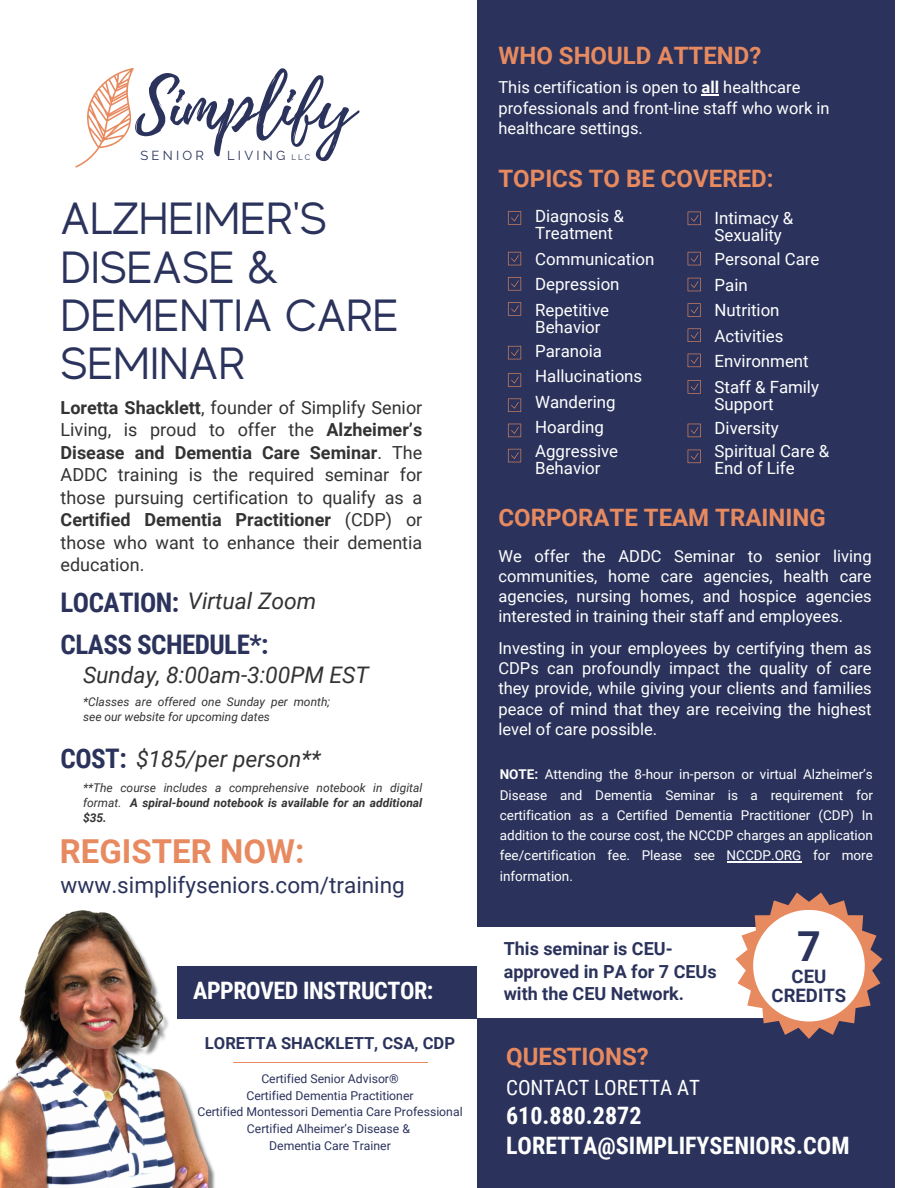
<style>
.page{position:relative;width:918px;height:1188px;background:#fff}
.page>*{position:absolute;margin:0;border:0;box-sizing:border-box;transform-origin:0 0}
.t1{font:70.2px "Playlist Script";color:#2b335c}
.t2{font:45px/48.3px "MADE Evolve Sans";color:#2b335c}
.t3{font:700 41.25px "Roboto";color:#2b335c}
.t4{font:700 33px "Roboto";color:#e88a60}
.t5{font:700 27px "Roboto Condensed";letter-spacing:-.02em;color:#2b335c}
.t6{font:700 24px "Roboto";color:#e88a60}
.t7{font:700 24px/30.3px "Roboto Condensed";color:#fff}
.t8{font:700 24px "Roboto Condensed";letter-spacing:-.02em;color:#fff}
.t9{font:italic 22.8px "Roboto";color:#333}
.t10{font:22.5px "Roboto";color:#2b335c}
.t11{font:21px "Roboto Condensed";color:#fff}
.t12{font:700 18.6px "Roboto";color:#2b335c}
.t13{font:18px/22.5px "Roboto";color:#333;text-align:justify}
.t14{font:700 18px/22.5px "Roboto";color:#2b335c}
.t15{font:16.8px/17px "Roboto";color:#fff}
.t16{font:700 16.65px "Roboto";color:#2b335c}
.t17{font:16.5px/20.2px "Roboto";color:#fff;text-align:justify}
.t18{font:13.5px/20.2px "Roboto";color:#fff;text-align:justify}
.t19{font:13.05px "Raleway";letter-spacing:.25em;color:#2b335c}
.t20{font:12.15px/16.6px "Roboto";color:#2b335c;text-align:center}
.t21{font:italic 12px/15px "Roboto";color:#333}
.t22{font:7.95px "Raleway";color:#2b335c}
.s1{font-weight:700}
</style>
<div class="page">
<div style="left:478px;top:0;width:417px;height:1188px;background:#2b335c"></div>
<div style="left:177px;top:967px;width:327px;height:52px;background:#2b335c"></div>
<div style="left:477px;top:927px;width:332px;height:90px;background:#fff"></div>
<svg style="left:75px;top:68px;width:59px;height:100px"></svg>
<hr style="left:233px;top:1062px;width:194px;height:1px;background:#e88a60">
<img style="left:0;top:910px;width:217px;height:278px">
<svg style="left:508px;top:211px;width:13px;height:14px"></svg>
<svg style="left:508px;top:252px;width:13px;height:13px"></svg>
<svg style="left:508px;top:277px;width:13px;height:13px"></svg>
<svg style="left:508px;top:302px;width:13px;height:14px"></svg>
<svg style="left:508px;top:346px;width:13px;height:13px"></svg>
<svg style="left:508px;top:373px;width:13px;height:14px"></svg>
<svg style="left:508px;top:399px;width:13px;height:13px"></svg>
<svg style="left:508px;top:424px;width:13px;height:13px"></svg>
<svg style="left:508px;top:449px;width:13px;height:13px"></svg>
<svg style="left:688px;top:212px;width:13px;height:13px"></svg>
<svg style="left:688px;top:252px;width:13px;height:13px"></svg>
<svg style="left:688px;top:278px;width:13px;height:13px"></svg>
<svg style="left:688px;top:303px;width:13px;height:14px"></svg>
<svg style="left:688px;top:328px;width:13px;height:14px"></svg>
<svg style="left:688px;top:354px;width:13px;height:13px"></svg>
<svg style="left:688px;top:380px;width:13px;height:14px"></svg>
<svg style="left:688px;top:424px;width:13px;height:13px"></svg>
<svg style="left:688px;top:450px;width:13px;height:13px"></svg>
<svg style="left:736px;top:893px;width:146px;height:146px"></svg>
<div style="left:753px;top:910px;width:112px;height:112px;background:#fff;border-radius:50%"></div>
<svg style="left:702px;top:95px;width:17px;height:1px"></svg>
<hr style="left:727px;top:862px;width:75px;height:1px;background:#fff">
<h5 class="t1" style="left:135px;top:57px;width:221px">Simplify</h5>
<p class="t19" style="left:140px;top:148px;width:65px">SENIOR</p>
<p class="t19" style="left:227px;top:148px;width:60px">LIVING</p>
<p class="t22" style="left:291px;top:153px;width:20px">LLC</p>
<h5 class="t2" style="left:61px;top:195px;width:340px">ALZHEIMER'S<br>DISEASE &amp;<br>DEMENTIA CARE<br>SEMINAR</h5>
<p class="t13" style="left:61px;top:396px;width:363px"><span class="s1">Loretta Shacklett</span>, founder of Simplify Senior Living, is proud to offer the <span class="s1">Alzheimer’s Disease and Dementia Care Seminar</span>. The ADDC training is the required seminar for those pursuing certification to qualify as a <span class="s1">Certified Dementia Practitioner</span> (CDP) or those who want to enhance their dementia education.</p>
<p class="t5" style="left:61px;top:587px;width:120px">LOCATION:</p>
<p class="t9" style="left:188px;top:588px;width:130px">Virtual Zoom</p>
<p class="t5" style="left:61px;top:629px;width:209px">CLASS SCHEDULE*:</p>
<p class="t9" style="left:83px;top:662px;width:287px">Sunday, 8:00am-3:00PM EST</p>
<h5 class="t21" style="left:83px;top:694px;width:248px">*Classes are offered one Sunday per month; see our website for upcoming dates</h5>
<p class="t5" style="left:61px;top:743px;width:68px">COST:</p>
<p class="t9" style="left:136px;top:746px;width:186px">$185/per person**</p>
<p class="t21" style="left:83px;top:780px;width:341px;text-align:justify">**The course includes a comprehensive notebook in digital format. <span class="s1">A spiral-bound notebook is available for an additional $35.</span></p>
<p class="t4" style="left:60px;top:832px;width:246px">REGISTER NOW:</p>
<p class="t10" style="left:61px;top:872px;width:346px">www.simplifyseniors.com/training</p>
<p class="t8" style="left:193px;top:976px;width:242px">APPROVED INSTRUCTOR:</p>
<p class="t16" style="left:205px;top:1033px;width:252px">LORETTA SHACKLETT, CSA, CDP</p>
<p class="t20" style="left:197px;top:1070px;width:267px">Certified Senior Advisor®<br>Certified Dementia Practitioner<br>Certified Montessori Dementia Care Professional Certified Alheimer’s Disease &amp;<br>Dementia Care Trainer</p>
<p class="t6" style="left:498px;top:42px;width:264px">WHO SHOULD ATTEND?</p>
<p class="t17" style="left:498px;top:78px;width:333px;text-align:left">This certification is open to <span class="s1">all</span> healthcare professionals and front-line staff who work in healthcare settings.</p>
<p class="t6" style="left:498px;top:165px;width:277px">TOPICS TO BE COVERED:</p>
<p class="t15" style="left:535px;top:208px;width:90px">Diagnosis &amp;<br>Treatment</p>
<p class="t15" style="left:535px;top:250px;width:121px">Communication</p>
<p class="t15" style="left:535px;top:276px;width:86px">Depression</p>
<p class="t15" style="left:535px;top:301px;width:75px">Repetitive<br>Behavior</p>
<p class="t15" style="left:535px;top:343px;width:68px">Paranoia</p>
<p class="t15" style="left:535px;top:368px;width:109px">Hallucinations</p>
<p class="t15" style="left:535px;top:394px;width:82px">Wandering</p>
<p class="t15" style="left:535px;top:419px;width:70px">Hoarding</p>
<p class="t15" style="left:535px;top:443px;width:85px">Aggressive<br>Behavior</p>
<p class="t15" style="left:715px;top:210px;width:80px">Intimacy &amp;<br>Sexuality</p>
<p class="t15" style="left:715px;top:251px;width:106px">Personal Care</p>
<p class="t15" style="left:715px;top:277px;width:35px">Pain</p>
<p class="t15" style="left:715px;top:302px;width:67px">Nutrition</p>
<p class="t15" style="left:715px;top:328px;width:70px">Activities</p>
<p class="t15" style="left:715px;top:353px;width:96px">Environment</p>
<p class="t15" style="left:715px;top:379px;width:106px">Staff &amp; Family<br>Support</p>
<p class="t15" style="left:715px;top:420px;width:66px">Diversity</p>
<p class="t15" style="left:715px;top:443px;width:116px">Spiritual Care &amp;</p>
<p class="t15" style="left:715px;top:460px;width:82px">End of Life</p>
<p class="t6" style="left:498px;top:504px;width:329px">CORPORATE TEAM TRAINING</p>
<p class="t17" style="left:498px;top:546px;width:375px">We offer the ADDC Seminar to senior living communities, home care agencies, health care agencies, nursing homes, and hospice agencies interested in training their staff and employees.</p>
<p class="t17" style="left:498px;top:638px;width:375px">Investing in your employees by certifying them as CDPs can profoundly impact the quality of care they provide, while giving your clients and families peace of mind that they are receiving the highest level of care possible.</p>
<p class="t18" style="left:500px;top:765px;width:375px"><span class="s1">NOTE:</span> Attending the 8-hour in-person or virtual Alzheimer’s Disease and Dementia Seminar is a requirement for certification as a Certified Dementia Practitioner (CDP) In addition to the course cost, the NCCDP charges an application fee/certification fee. Please see NCCDP.ORG for more information.</p>
<p class="t14" style="left:504px;top:938px;width:214px">This seminar is CEU&shy;approved in PA for 7 CEUs with the CEU Network.</p>
<p class="t6" style="left:506px;top:1043px;width:144px">QUESTIONS?</p>
<p class="t3" style="left:797px;top:923px;width:25px">7</p>
<p class="t12" style="left:792px;top:966px;width:36px">CEU</p>
<p class="t12" style="left:772px;top:985px;width:76px">CREDITS</p>
<p class="t11" style="left:506px;top:1075px;width:196px">CONTACT LORETTA AT</p>
<h3 class="t7" style="left:506px;top:1100px;width:345px">610.880.2872<br>LORETTA@SIMPLIFYSENIORS.COM</h3>
</div>
